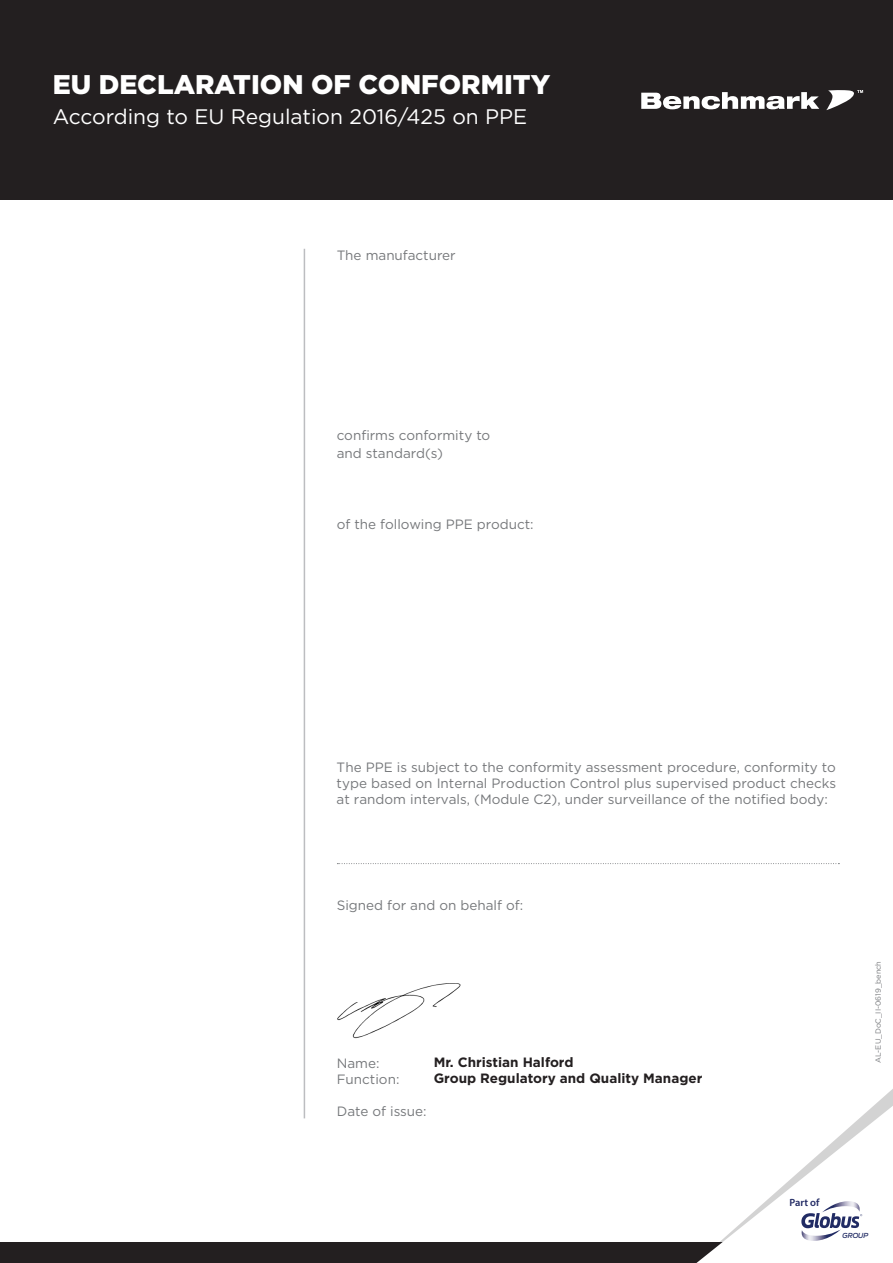
<style>
.page{position:relative;width:893px;height:1263px;background:#fff}
.page>*{position:absolute;margin:0;border:0;box-sizing:border-box;transform-origin:0 0}
.t1{font:900 27px "Gotham";color:#fff}
.t2{font:21px "Gotham";color:#fff}
.Body_Content{font:13.5px/16.2px "Gotham";color:#76787b;text-align:justify}
.Body_Content_-_Varia{font:700 13.5px "Gotham";color:#231f20}
.t3{font:600 10.5px "Myriad Pro";color:#222a64}
.t4{font:7.5px "Gotham";color:#76787b}
.t5{font:italic 500 6.9px "Antenna";letter-spacing:-.005em;color:#212b64}
</style>
<div class="page">
<hr style="left:304px;top:249px;width:1px;height:869px;background:#bcbdc0">
<div style="left:0;top:1243px;width:893px;height:20px;background:#231f20"></div>
<svg style="left:418px;top:1089px;width:475px;height:174px"></svg>
<svg style="left:798px;top:1201px;width:65px;height:40px"></svg>
<svg style="left:337px;top:863px;width:502px;height:1px"></svg>
<img style="left:337px;top:983px;width:124px;height:56px">
<div style="left:0;top:0;width:893px;height:200px;background:#231f20"></div>
<svg style="left:641px;top:92px;width:178px;height:17px"></svg>
<svg style="left:826px;top:90px;width:37px;height:20px"></svg>
<h1 class="t1" style="left:53px;top:66px;width:499px">EU DECLARATION OF CONFORMITY</h1>
<h2 class="t2" style="left:53px;top:103px;width:476px">According to EU Regulation 2016/425 on PPE</h2>
<p class="Body_Content" style="left:337px;top:246px;width:120px">The manufacturer</p>
<p class="Body_Content" style="left:337px;top:426px;width:155px">confirms conformity to</p>
<p class="Body_Content" style="left:337px;top:445px;width:108px">and standard(s)</p>
<p class="Body_Content" style="left:337px;top:516px;width:198px">of the following PPE product:</p>
<p class="Body_Content" style="left:337px;top:758px;width:501px">The PPE is subject to the conformity assessment procedure, conformity to type based on Internal Production Control plus supervised product checks at random intervals, (Module C2), under surveillance of the notified body:</p>
<p class="Body_Content" style="left:337px;top:897px;width:188px">Signed for and on behalf of:</p>
<p class="Body_Content" style="left:337px;top:1054px;width:44px">Name:</p>
<p class="Body_Content" style="left:337px;top:1071px;width:64px">Function:</p>
<p class="Body_Content" style="left:337px;top:1103px;width:91px">Date of issue:</p>
<p class="Body_Content_-_Varia" style="left:434px;top:1053px;width:141px">Mr. Christian Halford</p>
<p class="Body_Content_-_Varia" style="left:434px;top:1069px;width:270px">Group Regulatory and Quality Manager</p>
<p class="t4" style="left:873px;top:1063px;width:104px;rotate:-90deg">AL-EU_DoC_II-0619_bench</p>
<p class="t3" style="left:789px;top:1196px;width:32px">Part of</p>
<p class="t5" style="left:842px;top:1231px;width:28px">GROUP</p>
</div>
